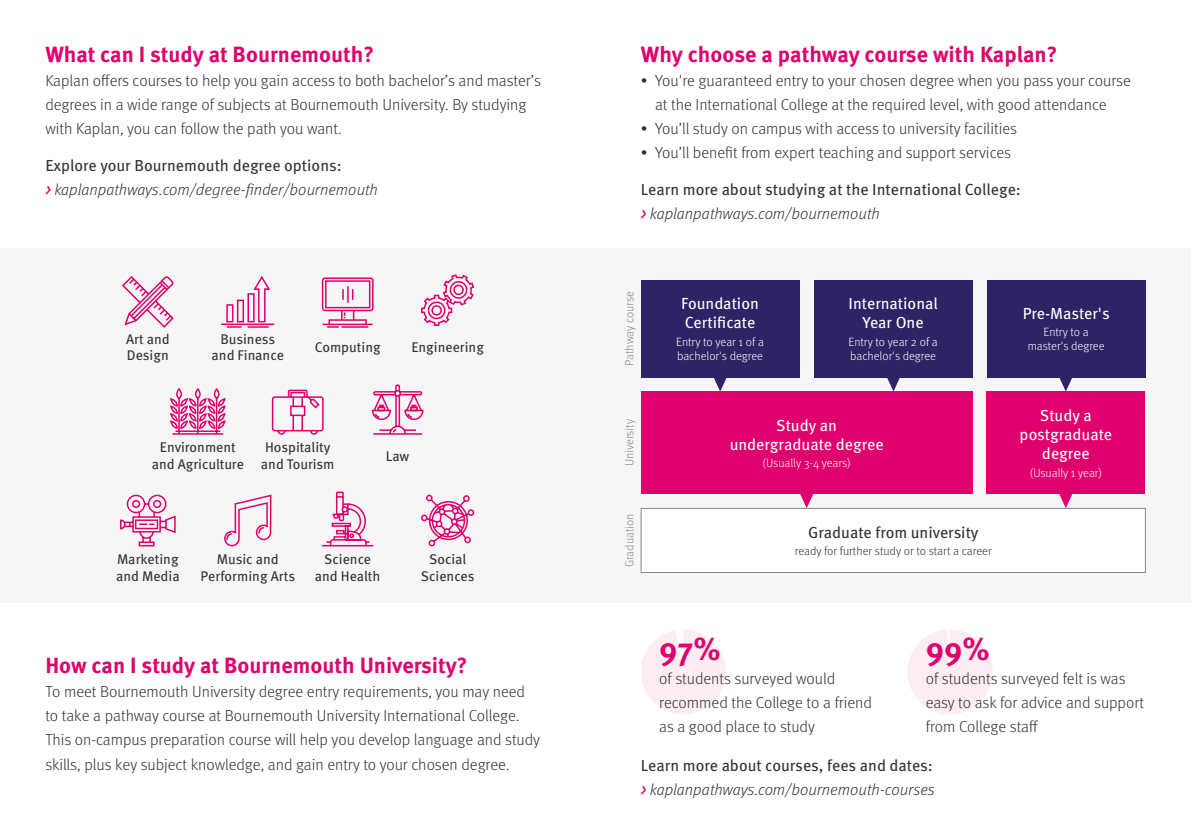
<style>
.page{position:relative;width:1191px;height:840px;background:#fff}
.page>*{position:absolute;margin:0;border:0;box-sizing:border-box;transform-origin:0 0}
.t1{font:700 32px "Meta Pro";color:#e0006d}
.t2{font:700 22px "Meta Pro";color:#e0006d}
.t3{font:300 16px/24px "Meta Pro";color:#333332}
.t4{font:italic 300 16px/24px "Meta Pro";color:#333332}
.t5{font:16px/19.2px "Meta Pro";color:#fff;text-align:center}
.t6{font:16px/24px "Meta Pro";color:#333332}
.t7{font:14px/16.8px "Meta Pro";color:#333332;text-align:center}
.t8{font:300 12px/14.4px "Meta Pro";color:#fff}
.t9{font:300 12px "Meta Pro";color:#333332}
.t10{font:300 12px "Meta Pro";color:#878787}
.s1{font-weight:400;font-style:normal}
.s2{font-weight:400;color:#e0006d}
.s3{font-style:italic;color:#e0006d}
.s4{font-weight:300;font-style:italic}
</style>
<div class="page">
<div style="left:0;top:249px;width:1191px;height:353px;background:#f6f6f6"></div>
<svg style="left:641px;top:629px;width:85px;height:85px"></svg>
<div style="left:907px;top:629px;width:85px;height:85px;background:#fcedf3;border-radius:42px"></div>
<svg style="left:122px;top:276px;width:52px;height:52px"></svg>
<svg style="left:221px;top:276px;width:54px;height:52px"></svg>
<svg style="left:321px;top:277px;width:53px;height:51px"></svg>
<svg style="left:421px;top:274px;width:54px;height:52px"></svg>
<svg style="left:170px;top:388px;width:56px;height:47px"></svg>
<svg style="left:271px;top:389px;width:53px;height:46px"></svg>
<svg style="left:371px;top:384px;width:53px;height:51px"></svg>
<div style="left:986px;top:279px;width:159px;height:98px;background:#2d2365"></div>
<div style="left:813px;top:279px;width:159px;height:98px;background:#2d2365"></div>
<div style="left:640px;top:279px;width:159px;height:98px;background:#2d2365"></div>
<svg style="left:713px;top:377px;width:13px;height:14px"></svg>
<svg style="left:887px;top:377px;width:13px;height:14px"></svg>
<svg style="left:1059px;top:377px;width:13px;height:14px"></svg>
<div style="left:641px;top:391px;width:331px;height:102px;background:#e0006d"></div>
<svg style="left:800px;top:493px;width:13px;height:15px"></svg>
<div style="left:986px;top:391px;width:159px;height:102px;background:#e0006d"></div>
<svg style="left:1059px;top:493px;width:13px;height:15px"></svg>
<div style="left:641px;top:508px;width:504px;height:64px;background:#fff"></div>
<div style="left:641px;top:508px;width:504px;height:64px;border:1px solid #878787"></div>
<svg style="left:120px;top:494px;width:56px;height:53px"></svg>
<svg style="left:322px;top:491px;width:52px;height:56px"></svg>
<svg style="left:421px;top:494px;width:54px;height:53px"></svg>
<svg style="left:224px;top:494px;width:48px;height:53px"></svg>
<h2 class="t2" style="left:45px;top:37px;width:330px">What can I study at Bournemouth?</h2>
<p class="t3" style="left:45px;top:68px;width:497px">Kaplan offers courses to help you gain access to both bachelor’s and master’s degrees in a wide range of subjects at Bournemouth University. By studying with Kaplan, you can follow the path you want.</p>
<p class="t4" style="left:45px;top:153px;width:334px"><span class="s1">Explore your Bournemouth degree options:<br></span><span class="s2">&gt;</span> kaplanpathways.com/degree-finder/bournemouth</p>
<p class="t7" style="left:126px;top:329px;width:45px;text-align:left">Art and<br>Design</p>
<p class="t7" style="left:212px;top:329px;width:74px">Business and Finance</p>
<p class="t7" style="left:315px;top:337px;width:67px">Computing</p>
<p class="t7" style="left:411px;top:337px;width:74px">Engineering</p>
<p class="t7" style="left:152px;top:438px;width:94px">Environment and Agriculture</p>
<p class="t7" style="left:261px;top:438px;width:75px;text-align:left">Hospitality and Tourism</p>
<p class="t7" style="left:386px;top:446px;width:25px">Law</p>
<p class="t7" style="left:200px;top:549px;width:96px">Music and<br>Performing Arts</p>
<p class="t7" style="left:116px;top:549px;width:65px;text-align:left">Marketing and Media</p>
<p class="t7" style="left:315px;top:549px;width:67px">Science and Health</p>
<p class="t7" style="left:421px;top:549px;width:55px">Social<br>Sciences</p>
<h2 class="t2" style="left:45px;top:648px;width:424px">How can I study at Bournemouth University?</h2>
<p class="t3" style="left:45px;top:678px;width:496px">To meet Bournemouth University degree entry requirements, you may need to take a pathway course at Bournemouth University International College.<br>This on-campus preparation course will help you develop language and study skills, plus key subject knowledge, and gain entry to your chosen degree.</p>
<h2 class="t2" style="left:641px;top:37px;width:418px">Why choose a pathway course with Kaplan?</h2>
<p class="t3" style="left:655px;top:68px;width:477px;text-indent:-14px">• You're guaranteed entry to your chosen degree when you pass your course at the International College at the required level, with good attendance</p>
<p class="t3" style="left:641px;top:116px;width:378px">• You’ll study on campus with access to university facilities</p>
<p class="t3" style="left:641px;top:140px;width:371px">• You’ll benefit from expert teaching and support services</p>
<p class="t6" style="left:641px;top:176px;width:381px">Learn more about studying at the International College: <span class="s3">&gt;</span> <span class="s4">kaplanpathways.com/bournemouth</span></p>
<p class="t10" style="left:620px;top:366px;width:77px;rotate:-90deg">Pathway course</p>
<p class="t10" style="left:620px;top:466px;width:49px;rotate:-90deg">University</p>
<p class="t10" style="left:620px;top:567px;width:55px;rotate:-90deg">Graduation</p>
<p class="t5" style="left:681px;top:293px;width:79px;text-align:left">Foundation<br>Certificate</p>
<p class="t8" style="left:676px;top:333px;width:89px">Entry to year 1 of a bachelor's degree</p>
<p class="t5" style="left:848px;top:293px;width:91px">International<br>Year One</p>
<p class="t8" style="left:848px;top:333px;width:91px">Entry to year 2 of a bachelor's degree</p>
<p class="t5" style="left:729px;top:414px;width:155px">Study an undergraduate degree</p>
<p class="t8" style="left:762px;top:455px;width:90px">(Usually 3-4 years)</p>
<p class="t6" style="left:808px;top:519px;width:172px">Graduate from university</p>
<p class="t9" style="left:795px;top:542px;width:198px">ready for further study or to start a career</p>
<p class="t5" style="left:1022px;top:302px;width:89px">Pre-Master's</p>
<p class="t8" style="left:1027px;top:324px;width:78px;text-align:center">Entry to a master's degree</p>
<p class="t5" style="left:1019px;top:404px;width:94px">Study a postgraduate degree</p>
<p class="t8" style="left:1029px;top:464px;width:74px">(Usually 1 year)</p>
<h1 class="t1" style="left:926px;top:623px;width:65px">99%</h1>
<p class="t3" style="left:926px;top:665px;width:220px">of students surveyed felt is was easy to ask for advice and support from College staff</p>
<p class="t4" style="left:641px;top:751px;width:295px"><span class="s1">Learn more about courses, fees and dates: </span><span class="s2">&gt;</span> kaplanpathways.com/bournemouth-courses</p>
<h1 class="t1" style="left:659px;top:623px;width:63px">97%</h1>
<p class="t3" style="left:659px;top:665px;width:214px">of students surveyed would recommed the College to a friend as a good place to study</p>
</div>
